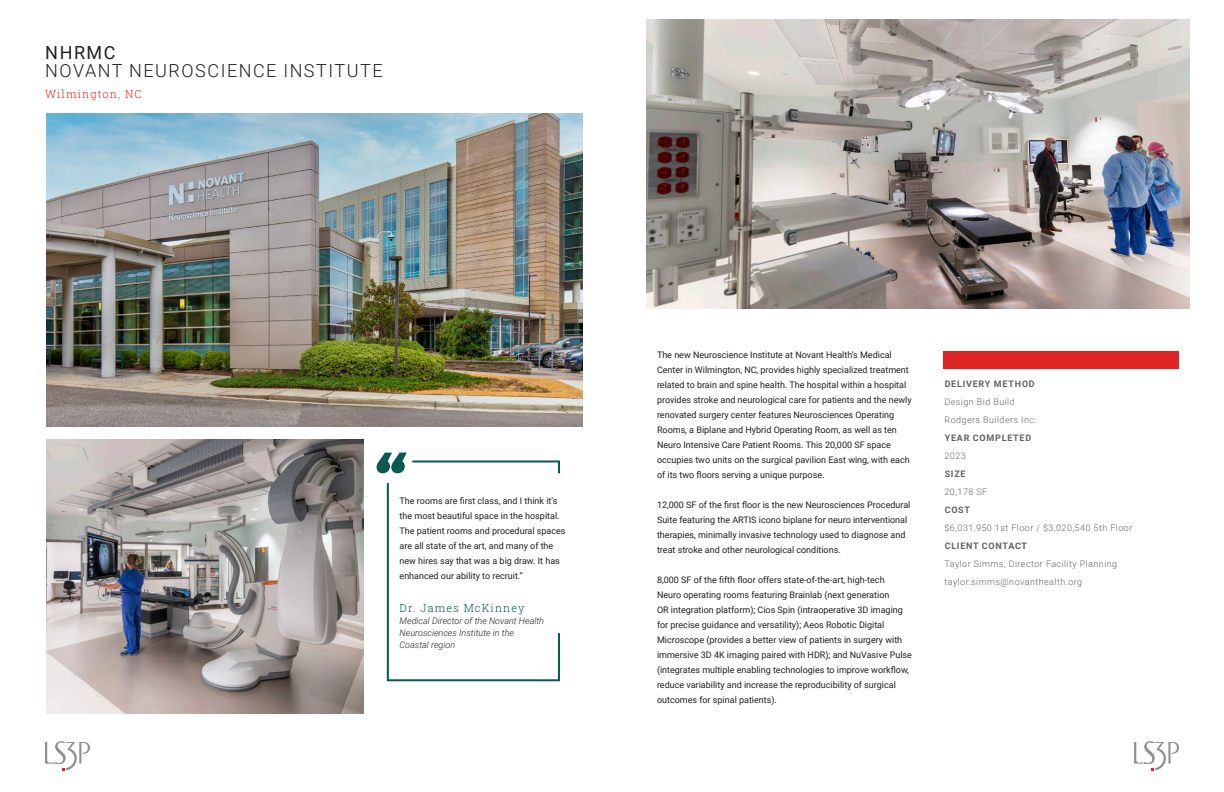
<style>
.page{position:relative;width:1224px;height:792px;background:#fff}
.page>*{position:absolute;margin:0;border:0;box-sizing:border-box;transform-origin:0 0}
.t1{font:300 18px "Roboto";letter-spacing:.085em;color:#231f20}
.t2{font:18px "Roboto";letter-spacing:.085em;color:#231f20}
.t3{font:300 11px "Roboto Slab";letter-spacing:.1em;color:#075a4e}
.t4{font:300 11px "Roboto Slab";letter-spacing:.1em;color:#e02525}
.t5{font:9px/15px "Roboto";color:#231f20}
.t6{font:300 9px/18px "Roboto";letter-spacing:.05em;color:#636366}
.t7{font:italic 300 9px/12px "Roboto";color:#231f20}
.t8{font:700 9px "Roboto";letter-spacing:.085em;color:#636366}
</style>
<div class="page">
<svg style="left:45px;top:741px;width:45px;height:30px"></svg>
<img style="left:47px;top:114px;width:535px;height:313px">
<img style="left:47px;top:440px;width:317px;height:273px">
<img style="left:646px;top:20px;width:544px;height:288px">
<svg style="left:386px;top:483px;width:174px;height:199px"></svg>
<svg style="left:377px;top:453px;width:183px;height:21px"></svg>
<svg style="left:1134px;top:741px;width:45px;height:30px"></svg>
<div style="left:944px;top:351px;width:235px;height:18px;background:#e02525"></div>
<h1 class="t2" style="left:45px;top:39px;width:72px">NHRMC</h1>
<h1 class="t1" style="left:45px;top:57px;width:339px">NOVANT NEUROSCIENCE INSTITUTE</h1>
<p class="t4" style="left:45px;top:86px;width:98px">Wilmington, NC</p>
<p class="t5" style="left:400px;top:493px;width:167px">The rooms are first class, and I think it’s the most beautiful space in the hospital.<br>The patient rooms and procedural spaces are all state of the art, and many of the new hires say that was a big draw. It has enhanced our ability to recruit.”</p>
<p class="t3" style="left:400px;top:600px;width:126px">Dr. James McKinney</p>
<p class="t7" style="left:400px;top:614px;width:146px">Medical Director of the Novant Health<br>Neurosciences Institute in the<br>Coastal region</p>
<p class="t5" style="left:657px;top:346px;width:256px">The new Neuroscience Institute at Novant Health’s Medical Center in Wilmington, NC, provides highly specialized treatment related to brain and spine health. The hospital within a hospital provides stroke and neurological care for patients and the newly renovated surgery center features Neurosciences Operating Rooms, a Biplane and Hybrid Operating Room, as well as ten Neuro Intensive Care Patient Rooms. This 20,000 SF space occupies two units on the surgical pavilion East wing, with each of its two floors serving a unique purpose.</p>
<p class="t5" style="left:657px;top:496px;width:255px">12,000 SF of the first floor is the new Neurosciences Procedural Suite featuring the ARTIS icono biplane for neuro interventional therapies, minimally invasive technology used to diagnose and treat stroke and other neurological conditions.</p>
<p class="t5" style="left:657px;top:571px;width:257px">8,000 SF of the fifth floor offers state-of-the-art, high-tech<br>Neuro operating rooms featuring Brainlab (next generation<br>OR integration platform); Cios Spin (intraoperative 3D imaging for precise guidance and versatility); Aeos Robotic Digital Microscope (provides a better view of patients in surgery with immersive 3D 4K imaging paired with HDR); and NuVasive Pulse (integrates multiple enabling technologies to improve workflow, reduce variability and increase the reproducibility of surgical outcomes for spinal patients).</p>
<p class="t8" style="left:945px;top:378px;width:92px">DELIVERY METHOD</p>
<p class="t6" style="left:945px;top:393px;width:94px">Design Bid Build<br>Rodgers Builders Inc.</p>
<p class="t8" style="left:945px;top:432px;width:88px">YEAR COMPLETED</p>
<p class="t6" style="left:945px;top:447px;width:23px">2023</p>
<p class="t8" style="left:945px;top:468px;width:22px">SIZE</p>
<p class="t6" style="left:945px;top:483px;width:44px">20,178 SF</p>
<p class="t8" style="left:945px;top:504px;width:27px">COST</p>
<p class="t6" style="left:945px;top:519px;width:189px">$6,031,950 1st Floor / $3,020,540 5th Floor</p>
<p class="t8" style="left:945px;top:540px;width:84px">CLIENT CONTACT</p>
<p class="t6" style="left:945px;top:555px;width:174px">Taylor Simms, Director Facility Planning taylor.simms@novanthealth.org</p>
</div>
